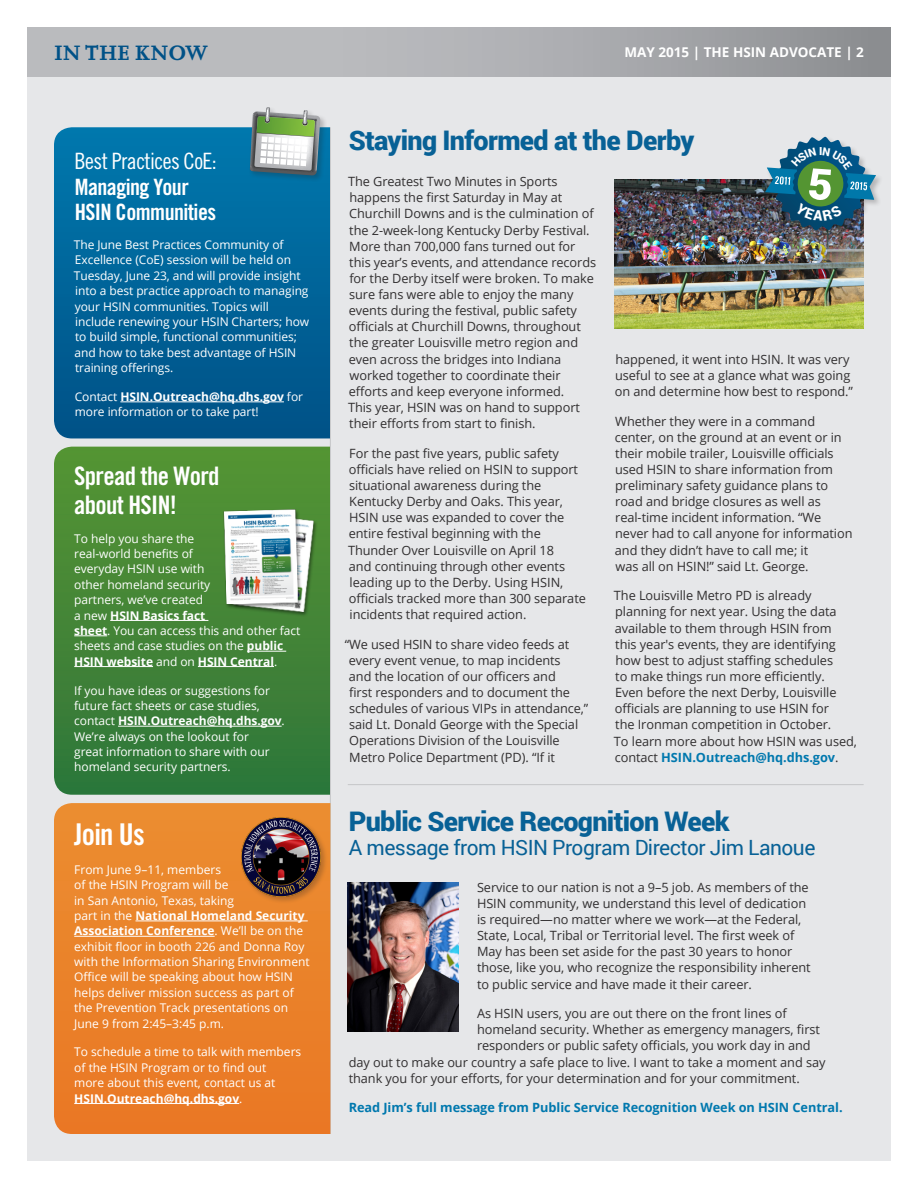
<style>
.page{position:relative;width:918px;height:1188px;background:#fff}
.page>*{position:absolute;margin:0;border:0;box-sizing:border-box;transform-origin:0 0}
.t1{font:30px "Trade Gothic LT Std Bd Cn 20";letter-spacing:-.025em;color:#fff}
.t2{font:900 27px "Roboto";letter-spacing:-.025em;color:#086196}
.t3{font:25.5px/28.5px "Trade Gothic LT Std Bd Cn 20";letter-spacing:-.025em;color:#fff}
.t4{font:700 24px "Joanna MT Std";letter-spacing:.02em;color:#005187}
.t5{font:22.5px/25.5px "Trade Gothic LT Std Bd Cn 20";letter-spacing:-.025em;color:#fff}
.t6{font:22.5px "Trade Gothic LT Std Cn 18";letter-spacing:-.025em;color:#fff}
.t7{font:21px "Roboto";letter-spacing:-.025em;color:#086196}
.t8{font:700 13.5px "Open Sans";color:#fff}
.t9{font:12.75px/16.2px "Open Sans";letter-spacing:-.005em;color:#312f30}
.t10{font:700 12.75px "Open Sans";letter-spacing:-.005em;color:#0078ae}
.t11{font:12px/15.3px "Open Sans";letter-spacing:-.005em;color:#fff}
.t12{font:900 11.1px "Roboto";color:#fff}
.s1{font-weight:700}
.s2{font-weight:700;color:#0078ae}
</style>
<div class="page">
<div style="left:27px;top:78px;width:864px;height:1083px;background:#e6e7e9"></div>
<div style="left:27px;top:27px;width:864px;height:49px;background:linear-gradient(to right,#c5c6c9,#95979a)"></div>
<hr style="left:330px;top:127px;width:1px;height:1007px;background:#5a5a5d">
<hr style="left:348px;top:784px;width:516px;height:1px;background:#5a5a5d">
<svg style="left:54px;top:127px;width:276px;height:311px;background:#016499"></svg>
<hr style="left:120px;top:402px;width:164px;height:1px;background:#fff">
<svg style="left:54px;top:803px;width:276px;height:331px;background:#ea822a"></svg>
<hr style="left:135px;top:921px;width:173px;height:1px;background:#fff">
<hr style="left:74px;top:936px;width:141px;height:1px;background:#fff">
<hr style="left:74px;top:1103px;width:165px;height:1px;background:#fff">
<svg style="left:54px;top:447px;width:276px;height:348px;background:#428537"></svg>
<hr style="left:110px;top:620px;width:98px;height:1px;background:#fff">
<hr style="left:74px;top:636px;width:33px;height:1px;background:#fff">
<hr style="left:247px;top:651px;width:39px;height:1px;background:#fff">
<hr style="left:74px;top:666px;width:79px;height:1px;background:#fff">
<hr style="left:198px;top:666px;width:76px;height:1px;background:#fff">
<hr style="left:118px;top:726px;width:164px;height:1px;background:#fff">
<div style="left:249px;top:106px;width:78px;height:77px;background:#231f20;opacity:.25"></div>
<svg style="left:250px;top:107px;width:70px;height:69px"></svg>
<img style="left:615px;top:179px;width:249px;height:149px">
<img style="left:348px;top:883px;width:111px;height:149px">
<img style="left:224px;top:505px;width:97px;height:114px">
<div style="left:241px;top:817px;width:88px;height:88px;background:#231f20;opacity:.25"></div>
<img style="left:242px;top:818px;width:79px;height:79px">
<div style="left:764px;top:136px;width:120px;height:102px;background:#231f20;opacity:.25"></div>
<img style="left:765px;top:137px;width:111px;height:94px">
<h3 class="t4" style="left:54px;top:40px;width:156px">IN THE KNOW</h3>
<p class="t8" style="left:625px;top:42px;width:241px">MAY 2015 | THE HSIN ADVOCATE | 2</p>
<h3 class="t6" style="left:75px;top:148px;width:144px">Best Practices CoE:</h3>
<h3 class="t5" style="left:75px;top:174px;width:143px">Managing Your<br>HSIN Communities</h3>
<p class="t11" style="left:74px;top:237px;width:237px">The June Best Practices Community of Excellence (CoE) session will be held on Tuesday, June 23, and will provide insight into a best practice approach to managing your HSIN communities. Topics will include renewing your HSIN Charters; how to build simple, functional communities; and how to take best advantage of HSIN training offerings.</p>
<p class="t11" style="left:75px;top:389px;width:230px">Contact <span class="s1">HSIN.Outreach@hq.dhs.gov</span> for more information or to take part!</p>
<h3 class="t3" style="left:74px;top:462px;width:147px">Spread the Word about HSIN!</h3>
<p class="t11" style="left:74px;top:530px;width:228px">To help you share the<br>real-world benefits of<br>everyday HSIN use with<br>other homeland security<br>partners, we’ve created<br>a new <span class="s1">HSIN Basics fact<br>sheet</span>. You can access this and other fact sheets and case studies on the <span class="s1">public<br>HSIN website</span> and on <span class="s1">HSIN Central</span>.</p>
<p class="t11" style="left:74px;top:682px;width:212px">If you have ideas or suggestions for future fact sheets or case studies, contact <span class="s1">HSIN.Outreach@hq.dhs.gov</span>.<br>We’re always on the lookout for<br>great information to share with our homeland security partners.</p>
<h1 class="t1" style="left:74px;top:816px;width:72px">Join Us</h1>
<p class="t11" style="left:74px;top:862px;width:237px">From June 9–11, members<br>of the HSIN Program will be<br>in San Antonio, Texas, taking<br>part in the <span class="s1">National Homeland Security Association Conference</span>. We’ll be on the exhibit floor in booth 226 and Donna Roy with the Information Sharing Environment Office will be speaking about how HSIN helps deliver mission success as part of the Prevention Track presentations on June 9 from 2:45–3:45 p.m.</p>
<p class="t11" style="left:74px;top:1044px;width:229px">To schedule a time to talk with members of the HSIN Program or to find out<br>more about this event, contact us at <span class="s1">HSIN.Outreach@hq.dhs.gov</span>.</p>
<h2 class="t2" style="left:349px;top:121px;width:347px">Staying Informed at the Derby</h2>
<p class="t9" style="left:348px;top:173px;width:250px">The Greatest Two Minutes in Sports happens the first Saturday in May at Churchill Downs and is the culmination of the 2-week-long Kentucky Derby Festival.<br>More than 700,000 fans turned out for this year’s events, and attendance records for the Derby itself were broken. To make sure fans were able to enjoy the many events during the festival, public safety officials at Churchill Downs, throughout the greater Louisville metro region and even across the bridges into Indiana worked together to coordinate their efforts and keep everyone informed.<br>This year, HSIN was on hand to support their efforts from start to finish.</p>
<p class="t9" style="left:348px;top:445px;width:239px">For the past five years, public safety officials have relied on HSIN to support situational awareness during the Kentucky Derby and Oaks. This year, HSIN use was expanded to cover the entire festival beginning with the Thunder Over Louisville on April 18<br>and continuing through other events leading up to the Derby. Using HSIN, officials tracked more than 300 separate incidents that required action.</p>
<p class="t9" style="left:349px;top:636px;width:241px;text-indent:-4px">“We used HSIN to share video feeds at every event venue, to map incidents<br>and the location of our officers and<br>first responders and to document the schedules of various VIPs in attendance,” said Lt. Donald George with the Special Operations Division of the Louisville Metro Police Department (PD). “If it</p>
<p class="t12" style="left:819px;top:143px;width:5px">I</p>
<p class="t9" style="left:615px;top:351px;width:240px">happened, it went into HSIN. It was very useful to see at a glance what was going on and determine how best to respond.”</p>
<p class="t9" style="left:615px;top:413px;width:239px">Whether they were in a command center, on the ground at an event or in their mobile trailer, Louisville officials used HSIN to share information from preliminary safety guidance plans to road and bridge closures as well as real-time incident information. “We never had to call anyone for information and they didn’t have to call me; it<br>was all on HSIN!” said Lt. George.</p>
<p class="t9" style="left:614px;top:587px;width:245px">The Louisville Metro PD is already planning for next year. Using the data available to them through HSIN from<br>this year's events, they are identifying how best to adjust staffing schedules<br>to make things run more efficiently.<br>Even before the next Derby, Louisville officials are planning to use HSIN for<br>the Ironman competition in October.<br>To learn more about how HSIN was used, contact <span class="s2">HSIN.Outreach@hq.dhs.gov</span>.</p>
<h2 class="t2" style="left:349px;top:803px;width:382px">Public Service Recognition Week</h2>
<h3 class="t7" style="left:349px;top:833px;width:468px">A message from HSIN Program Director Jim Lanoue</h3>
<p class="t9" style="left:477px;top:879px;width:335px">Service to our nation is not a 9–5 job. As members of the HSIN community, we understand this level of dedication is required—no matter where we work—at the Federal, State, Local, Tribal or Territorial level. The first week of May has been set aside for the past 30 years to honor those, like you, who recognize the responsibility inherent to public service and have made it their career.</p>
<p class="t9" style="left:477px;top:1005px;width:311px">As HSIN users, you are out there on the front lines of</p>
<p class="t9" style="left:477px;top:1021px;width:345px">homeland security. Whether as emergency managers, first</p>
<p class="t9" style="left:477px;top:1037px;width:335px">responders or public safety officials, you work day in and</p>
<p class="t9" style="left:349px;top:1053px;width:478px">day out to make our country a safe place to live. I want to take a moment and say</p>
<p class="t9" style="left:349px;top:1070px;width:453px">thank you for your efforts, for your determination and for your commitment.</p>
<p class="t10" style="left:349px;top:1099px;width:495px">Read Jim’s full message from Public Service Recognition Week on HSIN Central.</p>
</div>
